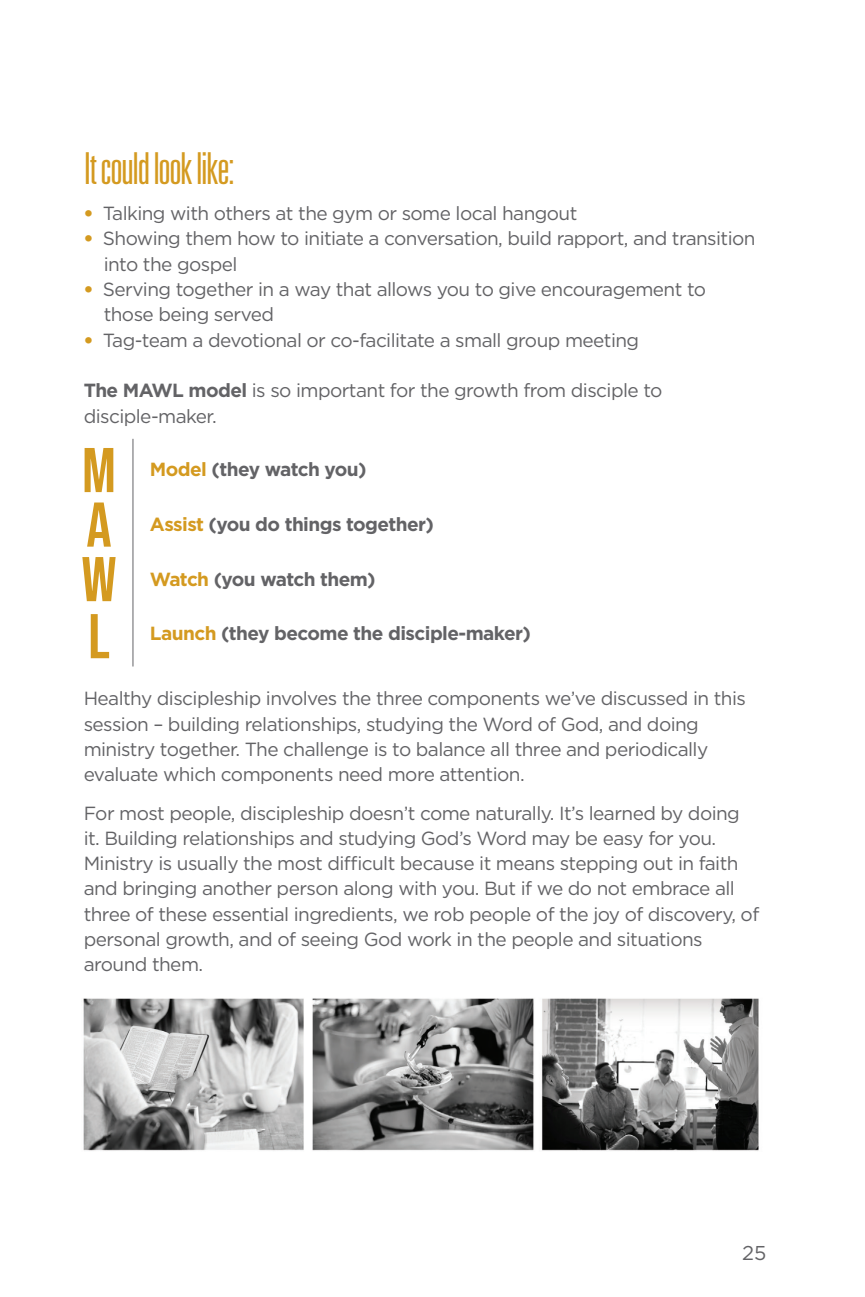
<style>
.page{position:relative;width:865px;height:1297px;background:#fff}
.page>*{position:absolute;margin:0;border:0;box-sizing:border-box;transform-origin:0 0}
.t1{font:63px/55.4px "Bebas Neue";color:#d49a20;text-align:justify}
.t2{font:300 ultra-condensed 44px "Univers";letter-spacing:-.03em;color:#d49a20}
.t3{font:20px "Gotham";color:#636366}
.t4{font:19px/25.4px "Gotham";letter-spacing:-.03em;color:#636366}
.t5{font:700 19px "Gotham";letter-spacing:-.03em;color:#636366}
.s1{font-weight:900;color:#d49a20}
.s2{font-weight:700}
.s3{color:#d49a20}
</style>
<div class="page">
<hr style="left:132px;top:438px;width:1px;height:228px;background:#636366">
<img style="left:83px;top:998px;width:676px;height:153px">
<h2 class="t2" style="left:84px;top:146px;width:152px">It could look like:</h2>
<p class="t4" style="left:84px;top:200px;width:495px"><span class="s1">•</span> Talking with others at the gym or some local hangout</p>
<p class="t4" style="left:104px;top:226px;width:653px;text-indent:-20px"><span class="s1">•</span> Showing them how to initiate a conversation, build rapport, and transition into the gospel</p>
<p class="t4" style="left:104px;top:276px;width:603px;text-indent:-20px"><span class="s1">•</span> Serving together in a way that allows you to give encouragement to those being served</p>
<p class="t4" style="left:84px;top:327px;width:556px"><span class="s1">•</span> Tag-team a devotional or co-facilitate a small group meeting</p>
<p class="t4" style="left:84px;top:377px;width:580px"><span class="s2">The MAWL model</span> is so important for the growth from disciple to disciple-maker.</p>
<p class="t5" style="left:150px;top:457px;width:218px"><span class="s3">Model</span> (they watch you)</p>
<p class="t5" style="left:150px;top:512px;width:285px"><span class="s3">Assist</span> (you do things together)</p>
<p class="t5" style="left:150px;top:567px;width:227px"><span class="s3">Watch</span> (you watch them)</p>
<p class="t5" style="left:150px;top:622px;width:382px"><span class="s3">Launch</span> (they become the disciple-maker)</p>
<h1 class="t1" style="left:81px;top:445px;width:37px">M A W L</h1>
<p class="t4" style="left:84px;top:685px;width:663px">Healthy discipleship involves the three components we’ve discussed in this session – building relationships, studying the Word of God, and doing ministry together. The challenge is to balance all three and periodically evaluate which components need more attention.</p>
<p class="t4" style="left:84px;top:799px;width:676px">For most people, discipleship doesn’t come naturally. It’s learned by doing it. Building relationships and studying God’s Word may be easy for you.<br>Ministry is usually the most difficult because it means stepping out in faith and bringing another person along with you. But if we do not embrace all three of these essential ingredients, we rob people of the joy of discovery, of personal growth, and of seeing God work in the people and situations around them.</p>
<p class="t3" style="left:741px;top:1240px;width:26px">25</p>
</div>
